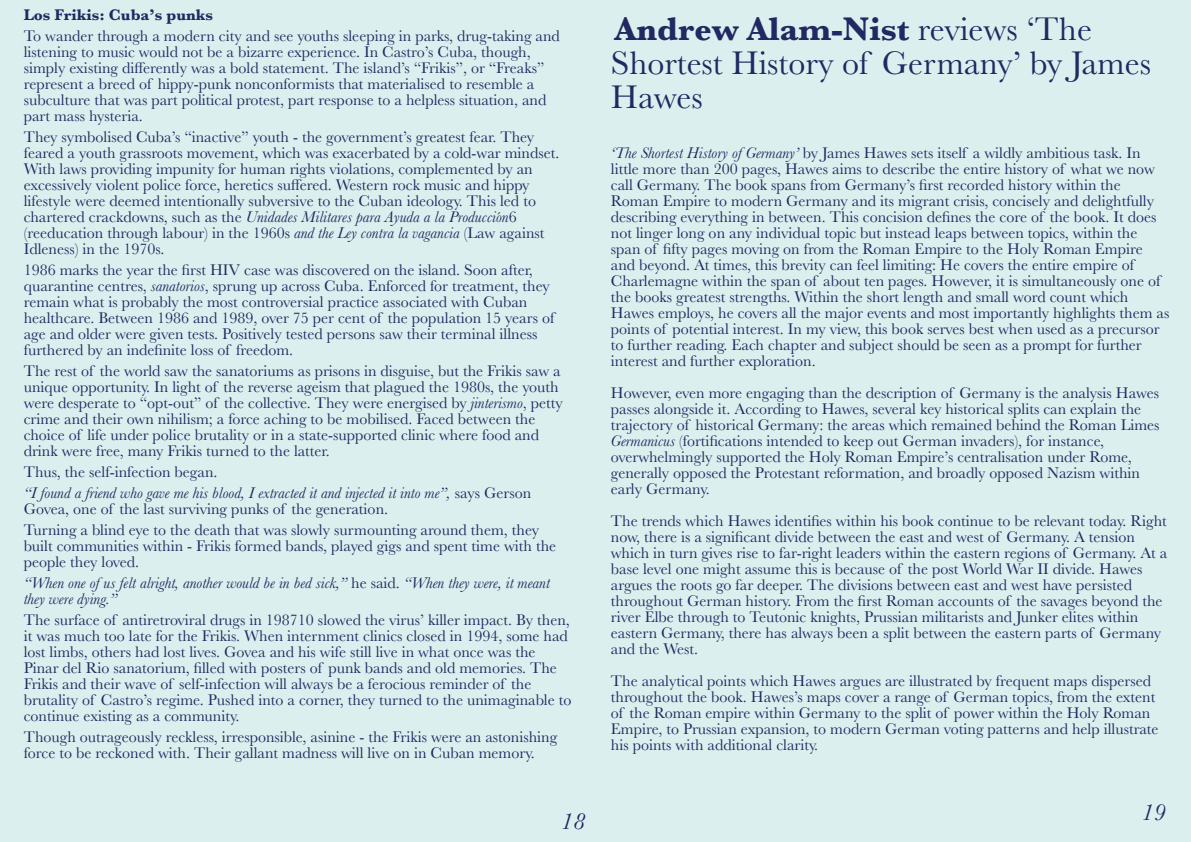
<style>
.page{position:relative;width:1191px;height:842px;background:#fff}
.page>*{position:absolute;margin:0;border:0;box-sizing:border-box;transform-origin:0 0}
.t1{font:34px/34px "Baskerville";color:#222962}
.t2{font:italic 24px "Baskerville";color:#222962}
.t3{font:italic 24px "Baskerville";color:#222661}
.t4{font:16px/16px "Baskerville";color:#222962}
.t5{font:italic 16px/21px "Baskerville";color:#222962}
.t6{font:700 16px "Baskerville";color:#222962}
.s1{font-style:italic}
.s2{font-style:normal}
.s3{font-weight:700}
</style>
<div class="page">
<div style="left:595px;top:0;width:596px;height:842px;background:#dbf0ee"></div>
<div style="left:0;top:0;width:595px;height:842px;background:#dbf0ee"></div>
<p class="t6" style="left:24px;top:5px;width:191px">Los Frikis: Cuba’s punks</p>
<p class="t4" style="left:24px;top:28px;width:537px">To wander through a modern city and see youths sleeping in parks, drug-taking and listening to music would not be a bizarre experience. In Castro’s Cuba, though, simply existing differently was a bold statement. The island’s “Frikis”, or “Freaks” represent a breed of hippy-punk nonconformists that materialised to resemble a subculture that was part political protest, part response to a helpless situation, and part mass hysteria.</p>
<p class="t4" style="left:24px;top:129px;width:537px">They symbolised Cuba’s “inactive” youth - the government’s greatest fear. They feared a youth grassroots movement, which was exacerbated by a cold-war mindset.<br>With laws providing impunity for human rights violations, complemented by an excessively violent police force, heretics suffered. Western rock music and hippy lifestyle were deemed intentionally subversive to the Cuban ideology. This led to chartered crackdowns, such as the <span class="s1">Unidades Militares para Ayuda a la Producción</span>6 (reeducation through labour) in the 1960s <span class="s1">and the Ley contra la vagancia</span> (Law against Idleness) in the 1970s.</p>
<p class="t4" style="left:24px;top:262px;width:532px">1986 marks the year the first HIV case was discovered on the island. Soon after, quarantine centres, <span class="s1">sanatorios</span>, sprung up across Cuba. Enforced for treatment, they remain what is probably the most controversial practice associated with Cuban healthcare. Between 1986 and 1989, over 75 per cent of the population 15 years of age and older were given tests. Positively tested persons saw their terminal illness furthered by an indefinite loss of freedom.</p>
<p class="t4" style="left:24px;top:363px;width:540px">The rest of the world saw the sanatoriums as prisons in disguise, but the Frikis saw a unique opportunity. In light of the reverse ageism that plagued the 1980s, the youth were desperate to “opt-out” of the collective. They were energised by <span class="s1">jinterismo</span>, petty crime and their own nihilism; a force aching to be mobilised. Faced between the choice of life under police brutality or in a state-supported clinic where food and drink were free, many Frikis turned to the latter.</p>
<p class="t5" style="left:24px;top:461px;width:509px"><span class="s2">Thus, the self-infection began.<br></span>“I found a friend who gave me his blood, I extracted it and injected it into me”, <span class="s2">says Gerson</span></p>
<p class="t4" style="left:24px;top:498px;width:517px;line-height:21px">Govea, one of the last surviving punks of the generation.<br>Turning a blind eye to the death that was slowly surmounting around them, they</p>
<p class="t4" style="left:24px;top:538px;width:534px">built communities within - Frikis formed bands, played gigs and spent time with the people they loved.</p>
<p class="t5" style="left:24px;top:575px;width:527px;line-height:16px">“When one of us felt alright, another would be in bed sick,” <span class="s2">he said.</span> “When they were, it meant they were dying.”</p>
<p class="t4" style="left:24px;top:612px;width:549px">The surface of antiretroviral drugs in 198710 slowed the virus’ killer impact. By then, it was much too late for the Frikis. When internment clinics closed in 1994, some had lost limbs, others had lost lives. Govea and his wife still live in what once was the Pinar del Rio sanatorium, filled with posters of punk bands and old memories. The Frikis and their wave of self-infection will always be a ferocious reminder of the brutality of Castro’s regime. Pushed into a corner, they turned to the unimaginable to continue existing as a community.</p>
<p class="t4" style="left:24px;top:729px;width:535px">Though outrageously reckless, irresponsible, asinine - the Frikis were an astonishing force to be reckoned with. Their gallant madness will live on in Cuban memory.</p>
<h2 class="t3" style="left:561px;top:808px;width:26px">18</h2>
<h1 class="t1" style="left:611px;top:12px;width:541px"><span class="s3">Andrew Alam-Nist</span> reviews ‘The<br>Shortest History of Germany’ by James<br>Hawes</h1>
<p class="t4" style="left:611px;top:145px;width:560px"><span class="s1">‘The Shortest History of Germany’</span> by James Hawes sets itself a wildly ambitious task. In little more than 200 pages, Hawes aims to describe the entire history of what we now call Germany. The book spans from Germany’s first recorded history within the Roman Empire to modern Germany and its migrant crisis, concisely and delightfully describing everything in between. This concision defines the core of the book. It does not linger long on any individual topic but instead leaps between topics, within the span of fifty pages moving on from the Roman Empire to the Holy Roman Empire and beyond. At times, this brevity can feel limiting: He covers the entire empire of Charlemagne within the span of about ten pages. However, it is simultaneously one of the books greatest strengths. Within the short length and small word count which Hawes employs, he covers all the major events and most importantly highlights them as points of potential interest. In my view, this book serves best when used as a precursor to further reading. Each chapter and subject should be seen as a prompt for further interest and further exploration.</p>
<p class="t4" style="left:611px;top:385px;width:550px">However, even more engaging than the description of Germany is the analysis Hawes passes alongside it. According to Hawes, several key historical splits can explain the trajectory of historical Germany: the areas which remained behind the Roman Limes <span class="s1">Germanicus</span> (fortifications intended to keep out German invaders), for instance, overwhelmingly supported the Holy Roman Empire’s centralisation under Rome, generally opposed the Protestant reformation, and broadly opposed Nazism within early Germany.</p>
<p class="t4" style="left:611px;top:513px;width:558px">The trends which Hawes identifies within his book continue to be relevant today. Right now, there is a significant divide between the east and west of Germany. A tension which in turn gives rise to far-right leaders within the eastern regions of Germany. At a base level one might assume this is because of the post World War II divide. Hawes argues the roots go far deeper. The divisions between east and west have persisted throughout German history. From the first Roman accounts of the savages beyond the river Elbe through to Teutonic knights, Prussian militarists and Junker elites within eastern Germany, there has always been a split between the eastern parts of Germany and the West.</p>
<p class="t4" style="left:611px;top:673px;width:549px">The analytical points which Hawes argues are illustrated by frequent maps dispersed throughout the book. Hawes’s maps cover a range of German topics, from the extent of the Roman empire within Germany to the split of power within the Holy Roman Empire, to Prussian expansion, to modern German voting patterns and help illustrate his points with additional clarity.</p>
<h2 class="t2" style="left:1141px;top:799px;width:26px">19</h2>
</div>
